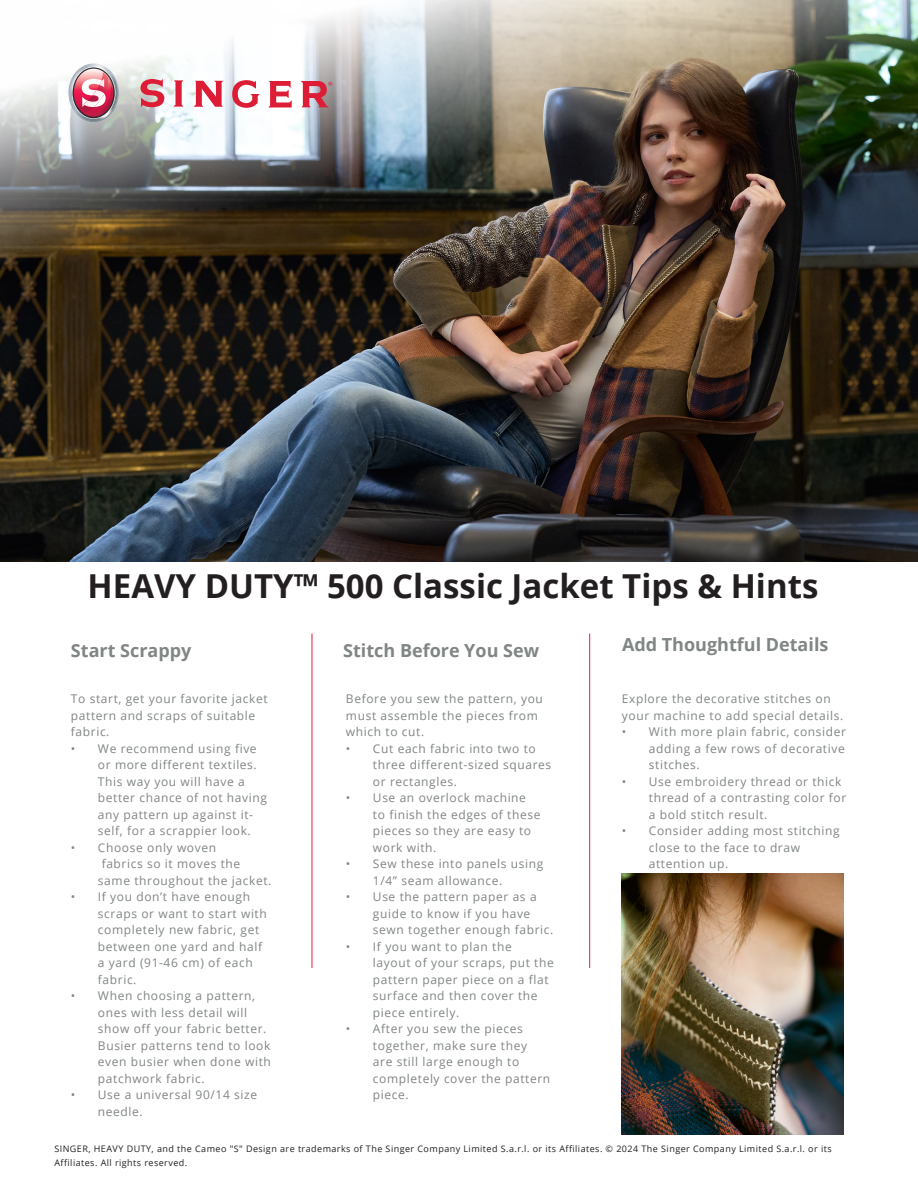
<style>
.page{position:relative;width:918px;height:1188px;background:#fff}
.page>*{position:absolute;margin:0;border:0;box-sizing:border-box;transform-origin:0 0}
.t1{font:700 33px "Open Sans";color:#231f20}
.t2{font:700 18px "Open Sans";color:#808683}
.t3{font:12px/16.5px "Open Sans";letter-spacing:.05em;color:#808683}
.t4{font:9px/13.5px "Open Sans";letter-spacing:.05em;color:#231f20}
</style>
<div class="page">
<img style="left:0;top:0;width:918px;height:561px">
<hr style="left:312px;top:634px;width:1px;height:334px;background:#e81c3d">
<hr style="left:589px;top:634px;width:1px;height:334px;background:#e81c3d">
<svg style="left:141px;top:79px;width:23px;height:28px"></svg>
<svg style="left:173px;top:80px;width:11px;height:27px"></svg>
<svg style="left:193px;top:81px;width:30px;height:26px"></svg>
<svg style="left:232px;top:80px;width:28px;height:28px"></svg>
<svg style="left:268px;top:81px;width:24px;height:26px"></svg>
<svg style="left:301px;top:81px;width:31px;height:26px"></svg>
<svg style="left:68px;top:63px;width:51px;height:59px"></svg>
<img style="left:622px;top:874px;width:222px;height:260px">
<p class="t1" style="left:88px;top:563px;width:732px">HEAVY DUTY™ 500 Classic Jacket Tips &amp; Hints</p>
<p class="t2" style="left:71px;top:638px;width:122px">Start Scrappy</p>
<p class="t2" style="left:343px;top:638px;width:197px">Stitch Before You Sew</p>
<p class="t2" style="left:622px;top:632px;width:208px">Add Thoughtful Details</p>
<p class="t3" style="left:71px;top:690px;width:198px">To start, get your favorite jacket pattern and scraps of suitable fabric.</p>
<p class="t3" style="left:98px;top:740px;width:171px;text-indent:-27px">• We recommend using five or more different textiles.<br>This way you will have a better chance of not having any pattern up against it&shy;self, for a scrappier look.</p>
<p class="t3" style="left:71px;top:839px;width:147px">• Choose only woven</p>
<p class="t3" style="left:102px;top:855px;width:140px">fabrics so it moves the</p>
<p class="t3" style="left:98px;top:872px;width:175px">same throughout the jacket.</p>
<p class="t3" style="left:98px;top:888px;width:170px;text-indent:-27px">• If you don’t have enough scraps or want to start with completely new fabric, get between one yard and half a yard (91-46 cm) of each fabric.</p>
<p class="t3" style="left:98px;top:987px;width:174px;text-indent:-27px">• When choosing a pattern, ones with less detail will show off your fabric better.<br>Busier patterns tend to look even busier when done with patchwork fabric.</p>
<p class="t3" style="left:98px;top:1086px;width:161px;text-indent:-27px">• Use a universal 90/14 size needle.</p>
<p class="t3" style="left:346px;top:690px;width:198px">Before you sew the pattern, you must assemble the pieces from which to cut.</p>
<p class="t3" style="left:373px;top:740px;width:180px;text-indent:-27px">• Cut each fabric into two to three different-sized squares or rectangles.</p>
<p class="t3" style="left:373px;top:789px;width:169px;text-indent:-27px">• Use an overlock machine to finish the edges of these pieces so they are easy to work with.</p>
<p class="t3" style="left:373px;top:855px;width:172px;text-indent:-27px">• Sew these into panels using<br>1/4” seam allowance.</p>
<p class="t3" style="left:373px;top:888px;width:182px;text-indent:-27px">• Use the pattern paper as a guide to know if you have sewn together enough fabric.</p>
<p class="t3" style="left:373px;top:938px;width:182px;text-indent:-27px">• If you want to plan the<br>layout of your scraps, put the pattern paper piece on a flat surface and then cover the piece entirely.</p>
<p class="t3" style="left:373px;top:1020px;width:179px;text-indent:-27px">• After you sew the pieces together, make sure they<br>are still large enough to completely cover the pattern piece.</p>
<p class="t3" style="left:622px;top:690px;width:223px">Explore the decorative stitches on your machine to add special details.</p>
<p class="t3" style="left:649px;top:723px;width:199px;text-align:justify;text-indent:-27px">• With more plain fabric, consider adding a few rows of decorative stitches.</p>
<p class="t3" style="left:649px;top:773px;width:199px;text-indent:-27px">• Use embroidery thread or thick thread of a contrasting color for a bold stitch result.</p>
<p class="t3" style="left:649px;top:822px;width:192px;text-indent:-27px">• Consider adding most stitching close to the face to draw attention up.</p>
<p class="t4" style="left:54px;top:1142px;width:779px">SINGER, HEAVY DUTY, and the Cameo "S" Design are trademarks of The Singer Company Limited S.a.r.l. or its Affiliates. © 2024 The Singer Company Limited S.a.r.l. or its<br>Affiliates. All rights reserved.</p>
</div>
